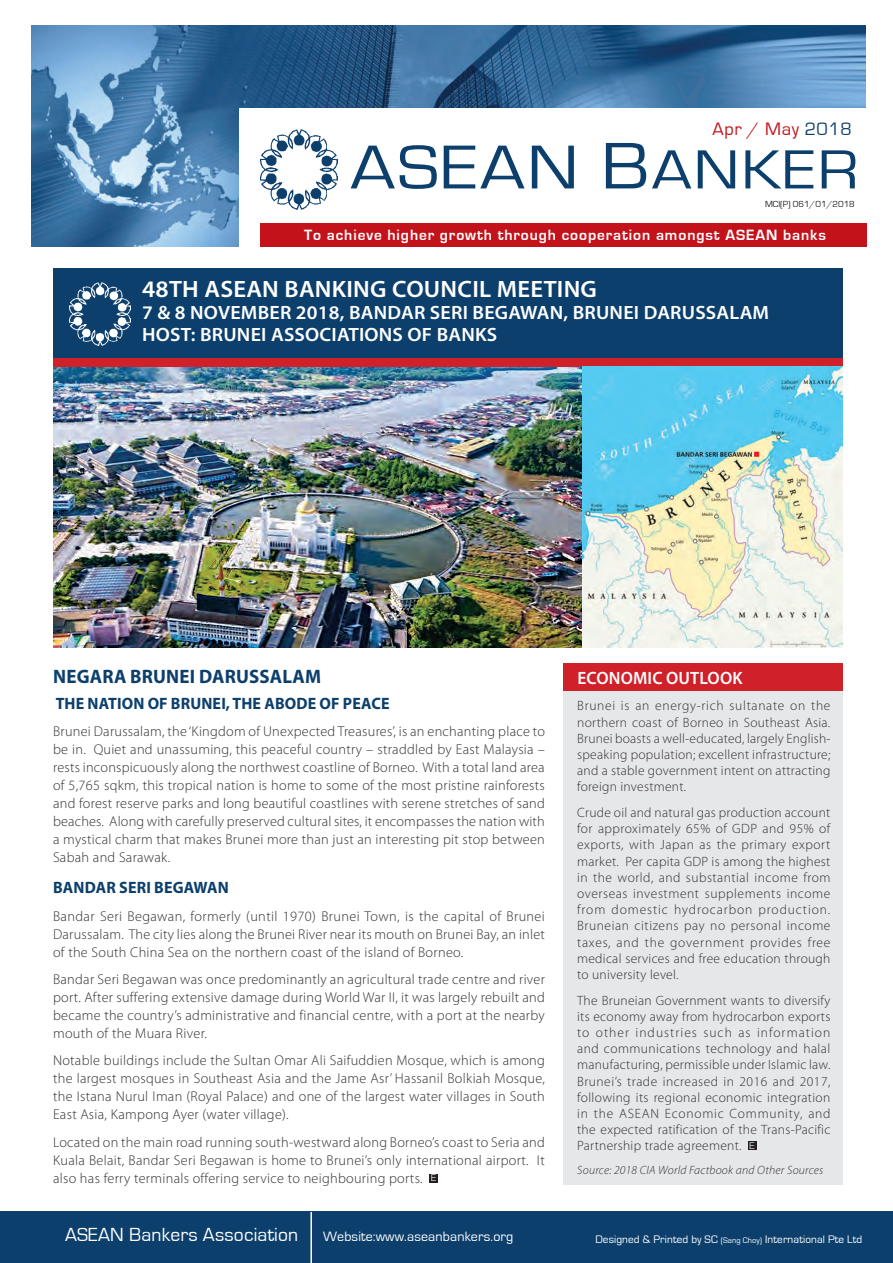
<style>
.page{position:relative;width:893px;height:1263px;background:#fff}
.page>*{position:absolute;margin:0;border:0;box-sizing:border-box;transform-origin:0 0}
.t1{font:64.2px "Eurostile";letter-spacing:.03em;color:#0c3f6c;scale:1.15 1}
.t2{font:600 23.7px "Myriad Pro";letter-spacing:.01em;color:#fff;scale:1.04 1}
.t3{font:19.5px "Eurostile";letter-spacing:.01em;color:#fff}
.t4{font:700 19.5px "Myriad Pro";letter-spacing:.01em;color:#0c3f6c}
.t5{font:600 19.35px "Myriad Pro";letter-spacing:.01em;color:#fff;scale:1.04 1}
.t6{font:18.45px "Eurostile";letter-spacing:.03em;color:#c4121a}
.t7{font:600 17.85px "Myriad Pro";letter-spacing:.01em;color:#fff}
.t8{font:700 16.5px "Myriad Pro";letter-spacing:.01em;color:#0c3f6c}
.t9{font:700 15.3px "Eurostile";letter-spacing:.06em;color:#fff}
.t10{font:300 14.25px/18px "Myriad Pro";letter-spacing:.02em;color:#312f30;text-align:justify}
.t11{font:13.95px "Eurostile";letter-spacing:.01em;color:#fff}
.t12{font:300 13.5px/16.2px "Myriad Pro";letter-spacing:.02em;color:#312f30;text-align:justify}
.t13{font:italic 300 12px "Myriad Pro";letter-spacing:.02em;color:#312f30}
.Table_Text{font:11.25px "Eurostile";letter-spacing:.01em;color:#fff}
.t14{font:300 9.3px "Helvetica Neue LT Com";color:#fff}
.t15{font:9.15px "Eurostile";color:#231f20}
.s1{color:#0c3f6c}
.s2{font-size:68.25px}
.s3{font-size:57.15px}
.s4{font-size:8.25px}
</style>
<div class="page">
<div style="left:563px;top:691px;width:280px;height:493px;background:#e6e7e9"></div>
<img style="left:53px;top:366px;width:530px;height:282px">
<img style="left:31px;top:26px;width:834px;height:220px">
<div style="left:240px;top:108px;width:650px;height:138px;background:#fff"></div>
<div style="left:260px;top:223px;width:607px;height:23px;background:#c4121a"></div>
<div style="left:0;top:1212px;width:893px;height:51px;background:#0c3f6c"></div>
<hr style="left:310px;top:1212px;width:2px;height:51px;background:#fff">
<img style="left:261px;top:130px;width:76px;height:79px">
<div style="left:53px;top:268px;width:790px;height:94px;background:#0c3f6c"></div>
<img style="left:70px;top:282px;width:60px;height:63px">
<div style="left:53px;top:358px;width:790px;height:8px;background:#d02029"></div>
<div style="left:430px;top:1174px;width:8px;height:8px;background:#231f20"></div>
<img style="left:583px;top:366px;width:260px;height:282px">
<div style="left:563px;top:663px;width:280px;height:28px;background:#d02029"></div>
<div style="left:748px;top:1141px;width:9px;height:9px;background:#231f20"></div>
<p class="t6" style="left:713px;top:119px;width:141px">Apr / May <span class="s1">2018</span></p>
<p class="t1" style="left:350px;top:133px;width:443px">ASEAN <span class="s2">B</span><span class="s3">ANKER</span></p>
<p class="t15" style="left:765px;top:199px;width:91px">MCI(P) 061/01/2018</p>
<p class="t9" style="left:304px;top:226px;width:523px">To achieve higher growth through cooperation amongst ASEAN banks</p>
<p class="t2" style="left:142px;top:274px;width:439px">48TH ASEAN BANKING COUNCIL MEETING</p>
<p class="t5" style="left:142px;top:300px;width:604px">7 &amp; 8 NOVEMBER 2018, BANDAR SERI BEGAWAN, BRUNEI DARUSSALAM</p>
<p class="t5" style="left:142px;top:322px;width:343px">HOST: BRUNEI ASSOCIATIONS OF BANKS</p>
<p class="t4" style="left:53px;top:663px;width:269px">NEGARA BRUNEI DARUSSALAM</p>
<p class="t8" style="left:56px;top:692px;width:335px">THE NATION OF BRUNEI, THE ABODE OF PEACE</p>
<p class="t10" style="left:53px;top:722px;width:493px">Brunei Darussalam, the ‘Kingdom of Unexpected Treasures’, is an enchanting place to be in. Quiet and unassuming, this peaceful country – straddled by East Malaysia – rests inconspicuously along the northwest coastline of Borneo. With a total land area of 5,765 sqkm, this tropical nation is home to some of the most pristine rainforests and forest reserve parks and long beautiful coastlines with serene stretches of sand beaches. Along with carefully preserved cultural sites, it encompasses the nation with a mystical charm that makes Brunei more than just an interesting pit stop between Sabah and Sarawak.</p>
<p class="t8" style="left:53px;top:877px;width:177px">BANDAR SERI BEGAWAN</p>
<p class="t10" style="left:53px;top:907px;width:493px">Bandar Seri Begawan, formerly (until 1970) Brunei Town, is the capital of Brunei Darussalam. The city lies along the Brunei River near its mouth on Brunei Bay, an inlet of the South China Sea on the northern coast of the island of Borneo.</p>
<p class="t10" style="left:53px;top:970px;width:493px">Bandar Seri Begawan was once predominantly an agricultural trade centre and river port. After suffering extensive damage during World War II, it was largely rebuilt and became the country’s administrative and financial centre, with a port at the nearby mouth of the Muara River.</p>
<p class="t10" style="left:53px;top:1051px;width:493px">Notable buildings include the Sultan Omar Ali Saifuddien Mosque, which is among the largest mosques in Southeast Asia and the Jame Asr’ Hassanil Bolkiah Mosque, the Istana Nurul Iman (Royal Palace) and one of the largest water villages in South East Asia, Kampong Ayer (water village).</p>
<p class="t10" style="left:53px;top:1133px;width:493px">Located on the main road running south-westward along Borneo’s coast to Seria and Kuala Belait, Bandar Seri Begawan is home to Brunei’s only international airport. It also has ferry terminals offering service to neighbouring ports.</p>
<p class="t14" style="left:431px;top:1172px;width:7px">E</p>
<p class="t3" style="left:65px;top:1224px;width:235px">ASEAN Bankers Association</p>
<p class="t11" style="left:323px;top:1229px;width:192px">Website:www.aseanbankers.org</p>
<p class="t7" style="left:577px;top:666px;width:167px">ECONOMIC OUTLOOK</p>
<p class="t12" style="left:577px;top:698px;width:255px">Brunei is an energy-rich sultanate on the northern coast of Borneo in Southeast Asia.<br>Brunei boasts a well-educated, largely English&shy;speaking population; excellent infrastructure; and a stable government intent on attracting foreign investment.</p>
<p class="t12" style="left:577px;top:804px;width:255px">Crude oil and natural gas production account for approximately 65% of GDP and 95% of exports, with Japan as the primary export market. Per capita GDP is among the highest in the world, and substantial income from overseas investment supplements income from domestic hydrocarbon production.<br>Bruneian citizens pay no personal income taxes, and the government provides free medical services and free education through to university level.</p>
<p class="t12" style="left:577px;top:992px;width:255px">The Bruneian Government wants to diversify its economy away from hydrocarbon exports to other industries such as information and communications technology and halal manufacturing, permissible under Islamic law.<br>Brunei’s trade increased in 2016 and 2017, following its regional economic integration in the ASEAN Economic Community, and the expected ratification of the Trans-Pacific Partnership trade agreement.</p>
<p class="t14" style="left:749px;top:1140px;width:7px">E</p>
<p class="t13" style="left:577px;top:1163px;width:248px">Source: 2018 CIA World Factbook and Other Sources</p>
<p class="Table_Text" style="left:595px;top:1233px;width:268px">Designed &amp; Printed by SC <span class="s4">(Sang Choy)</span> International Pte Ltd</p>
</div>
